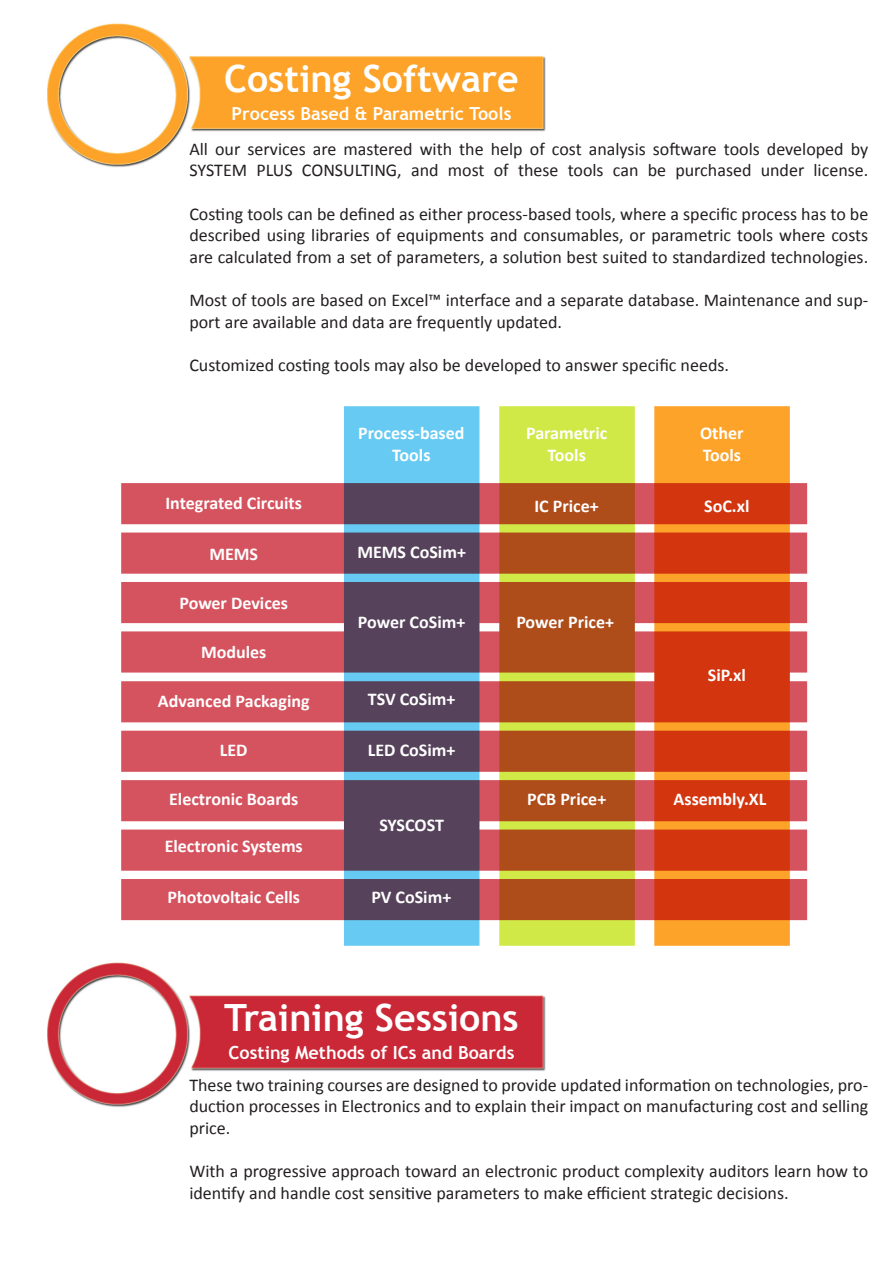
<style>
.page{position:relative;width:893px;height:1263px;background:#fff}
.page>*{position:absolute;margin:0;border:0;box-sizing:border-box;transform-origin:0 0}
.t1{font:700 37.5px "Trebuchet MS";color:#fff}
.t2{font:18px/21.6px "Calibri";color:#231f20}
.t3{font:700 18px/21.6px "Calibri";color:#fff;text-align:center}
.t4{font:700 18px "Trebuchet MS";color:#fff}
</style>
<div class="page">
<img style="left:121px;top:406px;width:687px;height:540px">
<img style="left:47px;top:962px;width:499px;height:145px">
<img style="left:47px;top:23px;width:499px;height:144px">
<h1 class="t1" style="left:224px;top:55px;width:296px">Costing Software</h1>
<p class="t4" style="left:232px;top:102px;width:281px">Process Based &amp; Parametric Tools</p>
<p class="t2" style="left:189px;top:138px;width:680px">All our services are mastered with the help of cost analysis software tools developed by<br>SYSTEM PLUS CONSULTING, and most of these tools can be purchased under license.</p>
<p class="t2" style="left:189px;top:203px;width:680px;text-align:justify">Costing tools can be defined as either process-based tools, where a specific process has to be described using libraries of equipments and consumables, or parametric tools where costs are calculated from a set of parameters, a solution best suited to standardized technologies.</p>
<p class="t2" style="left:189px;top:289px;width:680px">Most of tools are based on Excel™ interface and a separate database. Maintenance and sup&shy;port are available and data are frequently updated.</p>
<p class="t2" style="left:189px;top:354px;width:541px">Customized costing tools may also be developed to answer specific needs.</p>
<p class="t3" style="left:358px;top:422px;width:108px">Process-based<br>Tools</p>
<p class="t3" style="left:526px;top:422px;width:83px">Parametric<br>Tools</p>
<p class="t3" style="left:700px;top:422px;width:45px;text-align:left">Other<br>Tools</p>
<p class="t3" style="left:165px;top:492px;width:138px">Integrated Circuits</p>
<p class="t3" style="left:534px;top:495px;width:66px">IC Price+</p>
<p class="t3" style="left:704px;top:495px;width:47px">SoC.xl</p>
<p class="t3" style="left:209px;top:543px;width:50px">MEMS</p>
<p class="t3" style="left:179px;top:592px;width:110px">Power Devices</p>
<p class="t3" style="left:201px;top:641px;width:67px">Modules</p>
<p class="t3" style="left:158px;top:690px;width:153px">Advanced Packaging</p>
<p class="t3" style="left:220px;top:739px;width:29px">LED</p>
<p class="t3" style="left:357px;top:542px;width:110px">MEMS CoSim+</p>
<p class="t3" style="left:358px;top:611px;width:109px">Power CoSim+</p>
<p class="t3" style="left:368px;top:688px;width:89px">TSV CoSim+</p>
<p class="t3" style="left:368px;top:739px;width:89px">LED CoSim+</p>
<p class="t3" style="left:516px;top:611px;width:99px">Power Price+</p>
<p class="t3" style="left:708px;top:664px;width:40px">SiP.xl</p>
<p class="t3" style="left:169px;top:788px;width:131px">Electronic Boards</p>
<p class="t3" style="left:527px;top:788px;width:81px">PCB Price+</p>
<p class="t3" style="left:674px;top:788px;width:94px">Assembly.XL</p>
<p class="t3" style="left:379px;top:814px;width:66px">SYSCOST</p>
<p class="t3" style="left:165px;top:835px;width:140px">Electronic Systems</p>
<p class="t3" style="left:167px;top:887px;width:134px">Photovoltaic Cells</p>
<p class="t3" style="left:371px;top:887px;width:81px">PV CoSim+</p>
<h1 class="t1" style="left:224px;top:994px;width:296px">Training Sessions</h1>
<p class="t4" style="left:229px;top:1041px;width:287px">Costing Methods of ICs and Boards</p>
<p class="t2" style="left:189px;top:1074px;width:680px;text-align:justify">These two training courses are designed to provide updated information on technologies, pro&shy;duction processes in Electronics and to explain their impact on manufacturing cost and selling price.</p>
<p class="t2" style="left:189px;top:1160px;width:680px">With a progressive approach toward an electronic product complexity auditors learn how to identify and handle cost sensitive parameters to make efficient strategic decisions.</p>
</div>
